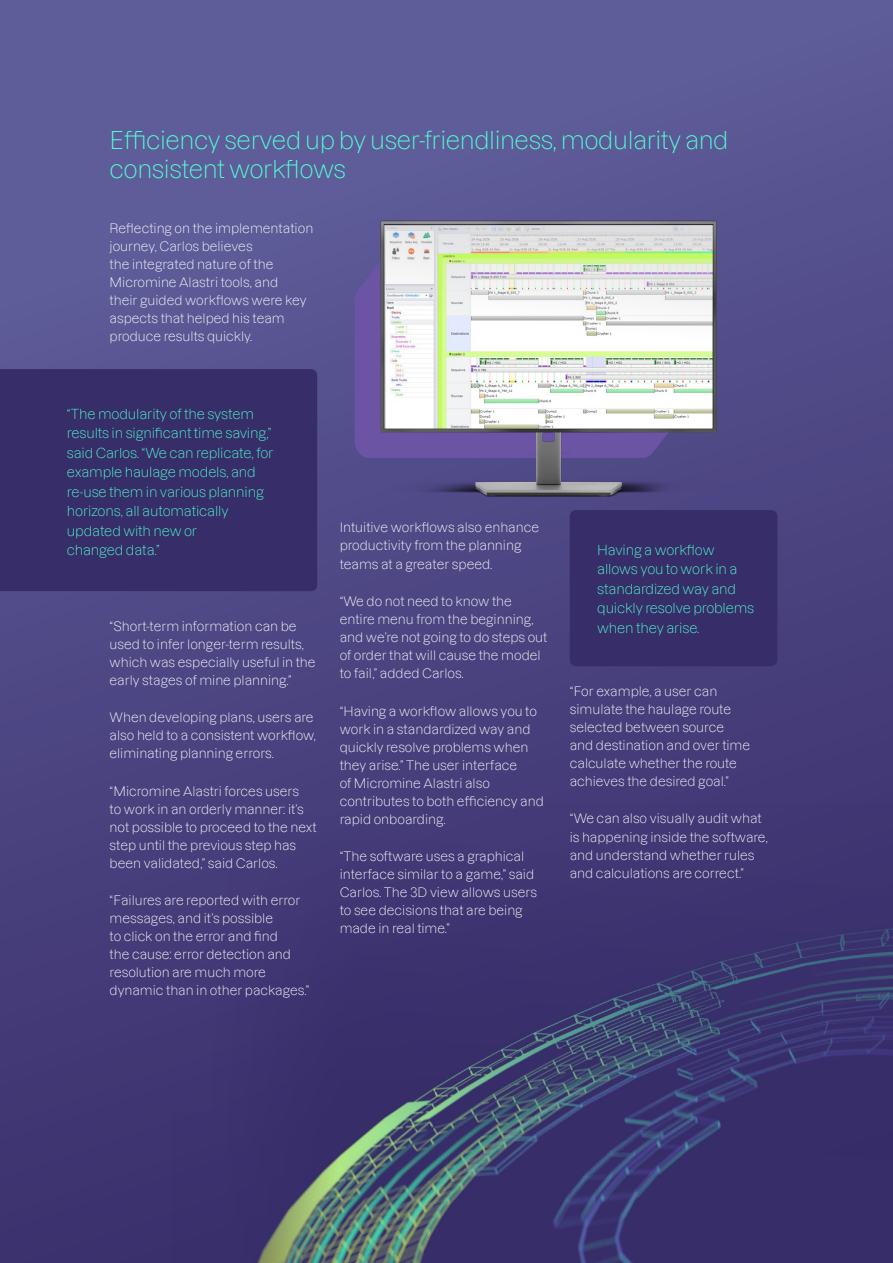
<style>
.page{position:relative;width:893px;height:1263px;background:#fff}
.page>*{position:absolute;margin:0;border:0;box-sizing:border-box;transform-origin:0 0}
.t1{font:300 24px/28.5px "Dazzed";letter-spacing:-.02em;color:#50ffd2}
.t2{font:300 13.5px/19.5px "Dazzed";letter-spacing:-.01em;color:#50ffd2}
.t3{font:300 12.75px/18px "Dazzed";color:#fff}
</style>
<div class="page">
<div style="left:0;top:0;width:893px;height:1263px;background:linear-gradient(to bottom,#605d9b,#3a2f6c)"></div>
<img style="left:170px;top:803px;width:723px;height:460px">
<div style="left:570px;top:510px;width:207px;height:156px;background:#372d69;border-radius:6px"></div>
<div style="left:0;top:369px;width:317px;height:222px;background:#372d69"></div>
<img style="left:359px;top:205px;width:379px;height:301px">
<img style="left:384px;top:373px;width:329px;height:56px">
<svg style="left:384px;top:225px;width:329px;height:148px"></svg>
<h1 class="t1" style="left:110px;top:123px;width:620px">Efficiency served up by user-friendliness, modularity and consistent workflows</h1>
<p class="t3" style="left:110px;top:218px;width:205px">Reflecting on the implementation journey, Carlos believes<br>the integrated nature of the<br>Micromine Alastri tools, and<br>their guided workflows were key aspects that helped his team produce results quickly.</p>
<p class="t2" style="left:67px;top:402px;width:208px">“The modularity of the system results in significant time saving,” said Carlos. “We can replicate, for example haulage models, and re-use them in various planning horizons, all automatically updated with new or<br>changed data.”</p>
<p class="t3" style="left:110px;top:615px;width:207px">“Short-term information can be used to infer longer-term results, which was especially useful in the early stages of mine planning.”</p>
<p class="t3" style="left:110px;top:707px;width:208px">When developing plans, users are also held to a consistent workflow, eliminating planning errors.</p>
<p class="t3" style="left:110px;top:780px;width:209px">“Micromine Alastri forces users<br>to work in an orderly manner: it’s not possible to proceed to the next step until the previous step has been validated,” said Carlos.</p>
<p class="t3" style="left:110px;top:890px;width:201px">“Failures are reported with error messages, and it’s possible<br>to click on the error and find<br>the cause: error detection and resolution are much more dynamic than in other packages.”</p>
<p class="t3" style="left:340px;top:517px;width:201px">Intuitive workflows also enhance productivity from the planning teams at a greater speed.</p>
<p class="t3" style="left:340px;top:591px;width:209px">“We do not need to know the entire menu from the beginning, and we’re not going to do steps out of order that will cause the model to fail,” added Carlos.</p>
<p class="t3" style="left:340px;top:700px;width:206px">“Having a workflow allows you to work in a standardized way and quickly resolve problems when they arise.” The user interface<br>of Micromine Alastri also contributes to both efficiency and rapid onboarding.</p>
<p class="t3" style="left:340px;top:846px;width:199px">“The software uses a graphical interface similar to a game,” said<br>Carlos. The 3D view allows users to see decisions that are being made in real time.”</p>
<p class="t2" style="left:597px;top:539px;width:159px">Having a workflow allows you to work in a standardized way and quickly resolve problems when they arise.</p>
<p class="t3" style="left:570px;top:681px;width:182px">“For example, a user can simulate the haulage route selected between source and destination and over time calculate whether the route achieves the desired goal.”</p>
<p class="t3" style="left:570px;top:808px;width:200px">“We can also visually audit what is happening inside the software, and understand whether rules and calculations are correct.”</p>
</div>
